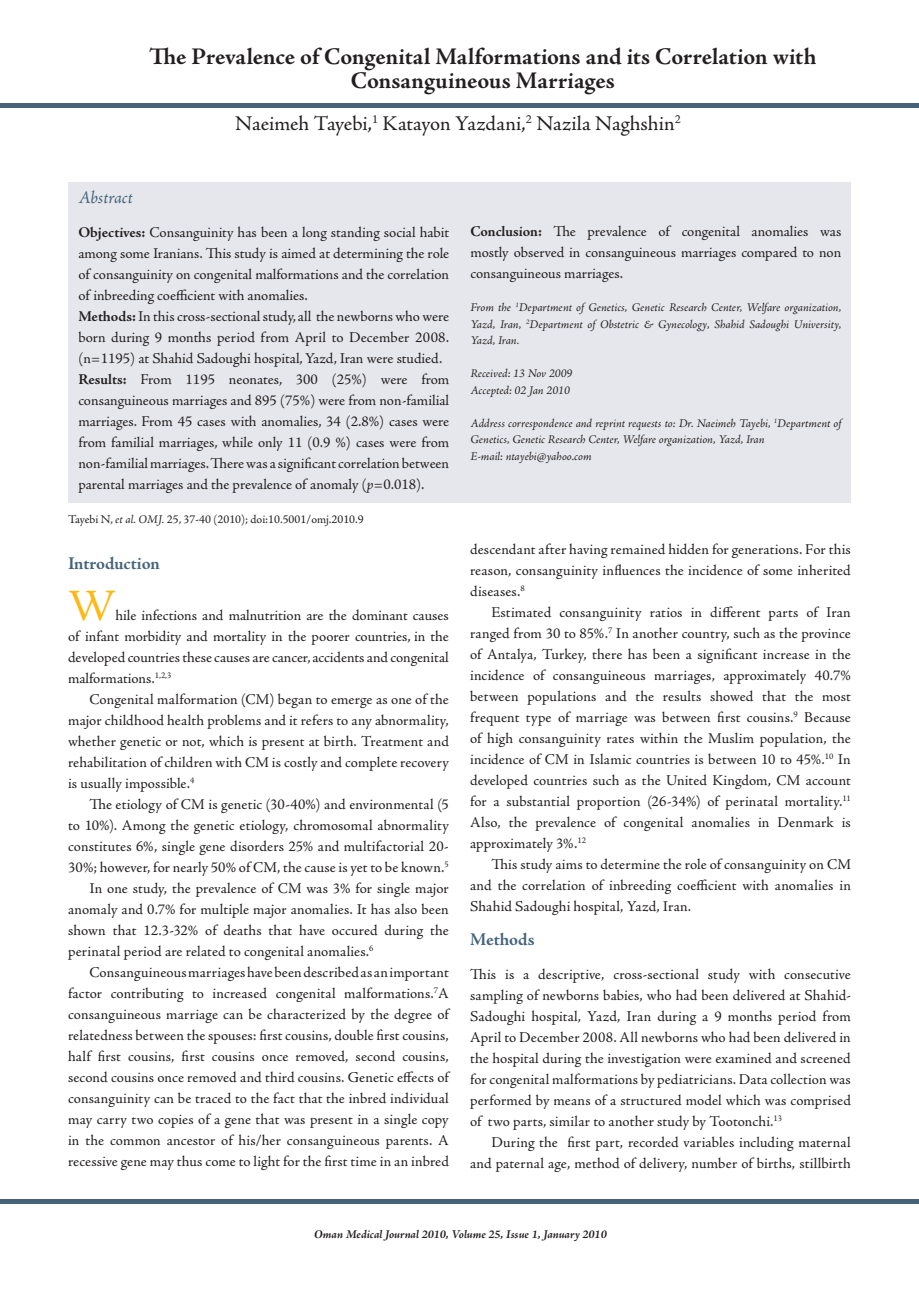
<style>
.page{position:relative;width:919px;height:1289px;background:#fff}
.page>*{position:absolute;margin:0;border:0;box-sizing:border-box;transform-origin:0 0}
.t1{font:45px "Adobe Jenson Pro";color:#fcb814}
.t2{font:700 24px/24px "Adobe Jenson Pro";color:#231f20;text-align:center}
.t3{font:21px "Adobe Jenson Pro";letter-spacing:.005em;color:#231f20}
.t4{font:700 18px "Adobe Jenson Pro";letter-spacing:-.005em;color:#44637a}
.t5{font:italic 18px "Adobe Jenson Pro";letter-spacing:-.005em;color:#44637a}
.t6{font:15px/21px "Adobe Jenson Pro";color:#231f20;text-align:justify}
.t7{font:italic 12px/16.5px "Adobe Jenson Pro";letter-spacing:-.005em;color:#231f20}
.t8{font:12px "Adobe Jenson Pro";color:#231f20}
.t9{font:italic 700 12px "Adobe Jenson Pro";letter-spacing:-.005em;color:#231f20}
.s1{font-weight:700}
.s2{font-style:italic}
</style>
<div class="page">
<hr style="left:0;top:103px;width:13px;height:4px;background:#44637a">
<hr style="left:0;top:1199px;width:13px;height:4px;background:#44637a">
<hr style="left:13px;top:103px;width:905px;height:4px;background:#44637a">
<hr style="left:13px;top:1199px;width:905px;height:4px;background:#44637a">
<div style="left:68px;top:183px;width:782px;height:320px;background:#e6e7ec"></div>
<h2 class="t2" style="left:149px;top:45px;width:668px">The Prevalence of Congenital Malformations and its Correlation with<br>Consanguineous Marriages</h2>
<h3 class="t3" style="left:235px;top:112px;width:447px">Naeimeh Tayebi,<sup>1</sup> Katayon Yazdani,<sup>2</sup> Nazila Naghshin<sup>2</sup></h3>
<p class="t5" style="left:78px;top:187px;width:56px">Abstract</p>
<p class="t6" style="left:78px;top:222px;width:372px;text-align:left"><span class="s1">Objectives:</span> Consanguinity has been a long standing social habit among some Iranians. This study is aimed at determining the role of consanguinity on congenital malformations and the correlation of inbreeding coefficient with anomalies.<br><span class="s1">Methods:</span> In this cross-sectional study, all the newborns who were born during 9 months period from April to December 2008. (n=1195) at Shahid Sadoughi hospital, Yazd, Iran were studied.<br><span class="s1">Results:</span> From 1195 neonates, 300 (25%) were from consanguineous marriages and 895 (75%) were from non-familial marriages. From 45 cases with anomalies, 34 (2.8%) cases were from familial marriages, while only 11 (0.9 %) cases were from non-familial marriages. There was a significant correlation between parental marriages and the prevalence of anomaly (<span class="s2">p</span>=0.018).</p>
<p class="t6" style="left:470px;top:221px;width:372px"><span class="s1">Conclusion:</span> The prevalence of congenital anomalies was mostly observed in consanguineous marriages compared to non consanguineous marriages.</p>
<p class="t7" style="left:470px;top:300px;width:372px;text-align:justify">From the <sup>1</sup>Department of Genetics, Genetic Research Center, Welfare organization, Yazd, Iran, <sup>2</sup>Department of Obstetric &amp; Gynecology, Shahid Sadoughi University, Yazd, Iran.</p>
<p class="t7" style="left:470px;top:366px;width:103px">Received: 13 Nov 2009<br>Accepted: 02 Jan 2010</p>
<p class="t7" style="left:470px;top:415px;width:372px">Address correspondence and reprint requests to: Dr. Naeimeh Tayebi, <sup>1</sup>Department of<br>Genetics, Genetic Research Center, Welfare organization, Yazd, Iran<br>E-mail: ntayebi@yahoo.com</p>
<p class="t8" style="left:68px;top:513px;width:297px">Tayebi N, <span class="s2">et al. OMJ.</span> 25, 37-40 (2010); doi:10.5001/omj.2010.9</p>
<p class="t4" style="left:68px;top:553px;width:93px">Introduction</p>
<h1 class="t1" style="left:68px;top:580px;width:49px">W</h1>
<p class="t6" style="left:68px;top:605px;width:382px;text-indent:47px">hile infections and malnutrition are the dominant causes of infant morbidity and mortality in the poorer countries, in the developed countries these causes are cancer, accidents and congenital malformations.<sup>1,2,3</sup></p>
<p class="t6" style="left:68px;top:689px;width:382px;text-indent:21px">Congenital malformation (CM) began to emerge as one of the major childhood health problems and it refers to any abnormality, whether genetic or not, which is present at birth. Treatment and rehabilitation of children with CM is costly and complete recovery is usually impossible.<sup>4</sup></p>
<p class="t6" style="left:89px;top:794px;width:361px">The etiology of CM is genetic (30-40%) and environmental (5</p>
<p class="t6" style="left:68px;top:815px;width:382px">to 10%). Among the genetic etiology, chromosomal abnormality</p>
<p class="t6" style="left:68px;top:836px;width:382px">constitutes 6%, single gene disorders 25% and multifactorial 20-</p>
<p class="t6" style="left:68px;top:857px;width:382px">30%; however, for nearly 50% of CM, the cause is yet to be known.<sup>5</sup></p>
<p class="t6" style="left:89px;top:878px;width:361px">In one study, the prevalence of CM was 3% for single major</p>
<p class="t6" style="left:68px;top:899px;width:382px">anomaly and 0.7% for multiple major anomalies. It has also been</p>
<p class="t6" style="left:68px;top:920px;width:382px">shown that 12.3-32% of deaths that have occured during the</p>
<p class="t6" style="left:68px;top:941px;width:307px">perinatal period are related to congenital anomalies.<sup>6</sup></p>
<p class="t6" style="left:89px;top:962px;width:361px">Consanguineous marriages have been described as an important</p>
<p class="t6" style="left:68px;top:983px;width:382px">factor contributing to increased congenital malformations.<sup>7</sup>A</p>
<p class="t6" style="left:68px;top:1004px;width:382px">consanguineous marriage can be characterized by the degree of</p>
<p class="t6" style="left:68px;top:1025px;width:382px">relatedness between the spouses: first cousins, double first cousins,</p>
<p class="t6" style="left:68px;top:1046px;width:382px">half first cousins, first cousins once removed, second cousins,</p>
<p class="t6" style="left:68px;top:1067px;width:382px">second cousins once removed and third cousins. Genetic effects of</p>
<p class="t6" style="left:68px;top:1088px;width:382px">consanguinity can be traced to the fact that the inbred individual</p>
<p class="t6" style="left:68px;top:1109px;width:382px">may carry two copies of a gene that was present in a single copy</p>
<p class="t6" style="left:68px;top:1130px;width:382px">in the common ancestor of his/her consanguineous parents. A</p>
<p class="t6" style="left:68px;top:1151px;width:382px">recessive gene may thus come to light for the first time in an inbred</p>
<p class="t6" style="left:470px;top:539px;width:382px">descendant after having remained hidden for generations. For this reason, consanguinity influences the incidence of some inherited diseases.<sup>8</sup></p>
<p class="t6" style="left:470px;top:602px;width:382px;text-indent:21px">Estimated consanguinity ratios in different parts of Iran ranged from 30 to 85%.<sup>7</sup> In another country, such as the province of Antalya, Turkey, there has been a significant increase in the incidence of consanguineous marriages, approximately 40.7% between populations and the results showed that the most frequent type of marriage was between first cousins.<sup>9</sup> Because of high consanguinity rates within the Muslim population, the incidence of CM in Islamic countries is between 10 to 45%.<sup>10</sup> In developed countries such as the United Kingdom, CM account for a substantial proportion (26-34%) of perinatal mortality.<sup>11<br></sup>Also, the prevalence of congenital anomalies in Denmark is approximately 3%.<sup>12</sup></p>
<p class="t6" style="left:470px;top:854px;width:382px;text-indent:21px">This study aims to determine the role of consanguinity on CM and the correlation of inbreeding coefficient with anomalies in Shahid Sadoughi hospital, Yazd, Iran.</p>
<p class="t4" style="left:470px;top:928px;width:66px">Methods</p>
<p class="t6" style="left:470px;top:963px;width:382px">This is a descriptive, cross-sectional study with consecutive sampling of newborns babies, who had been delivered at Shahid-Sadoughi hospital, Yazd, Iran during a 9 months period from April to December 2008. All newborns who had been delivered in the hospital during the investigation were examined and screened for congenital malformations by pediatricians. Data collection was performed by means of a structured model which was comprised of two parts, similar to another study by Tootonchi.<sup>13</sup></p>
<p class="t6" style="left:470px;top:1131px;width:382px;text-align:right">During the first part, recorded variables including maternal and paternal age, method of delivery, number of births, stillbirth</p>
<p class="t9" style="left:314px;top:1226px;width:294px">Oman Medical Journal 2010, Volume 25, Issue 1, January 2010</p>
</div>
